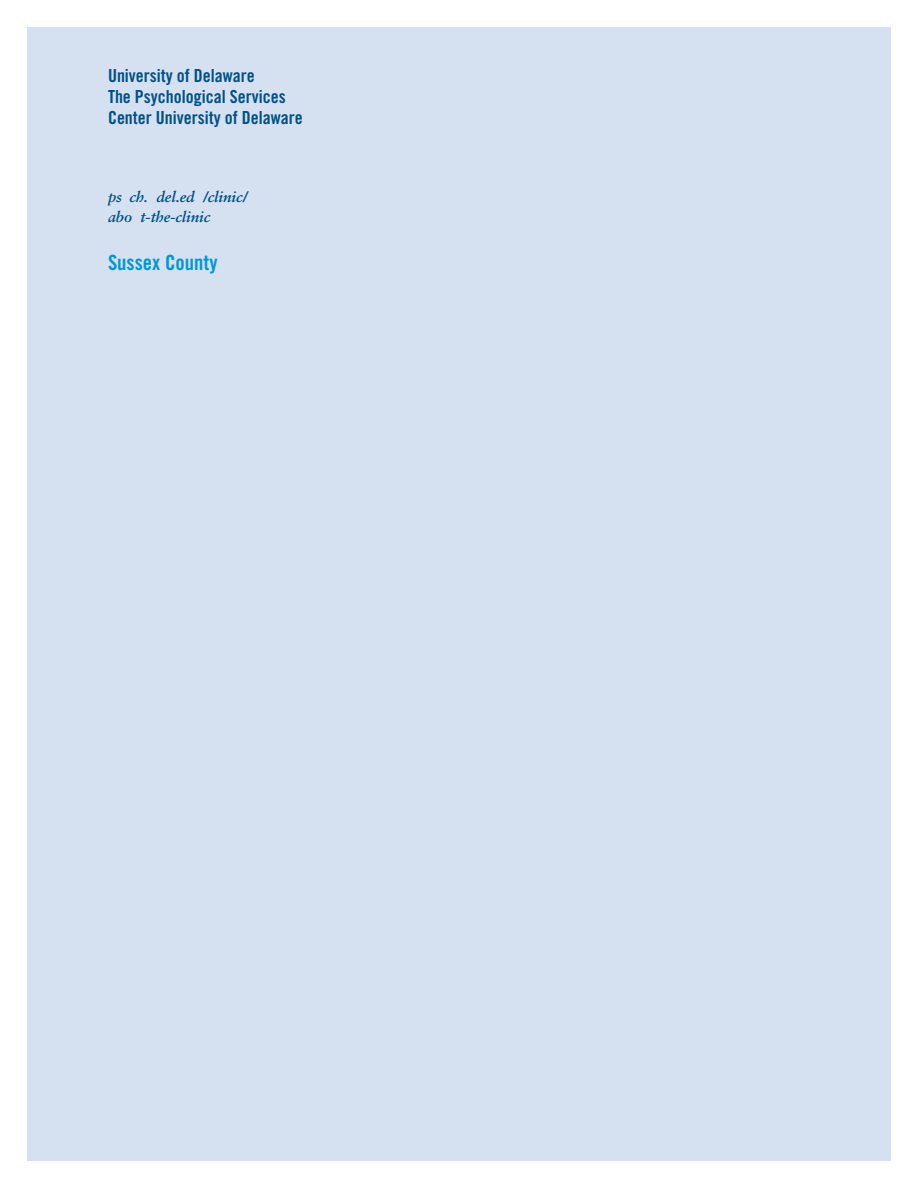
<style>
.page{position:relative;width:918px;height:1188px;background:#fff}
.page>*{position:absolute;margin:0;border:0;box-sizing:border-box;transform-origin:0 0}
.t1{font:21px "Trade Gothic LT Std Bd Cn 20";color:#0095d9}
.t2{font:18px/21px "Trade Gothic LT Std Bd Cn 20";color:#005187}
.t3{font:italic 700 15px/19.5px "Sabon LT Std";letter-spacing:-.01em;color:#005187}
</style>
<div class="page">
<div style="left:27px;top:27px;width:864px;height:1134px;background:#d5e1f0"></div>
<p class="t2" style="left:108px;top:65px;width:196px">University of Delaware<br>The Psychological Services<br>Center University of Delaware</p>
<p class="t3" style="left:108px;top:187px;width:141px">psych.udel.edu/clinic/ about-the-clinic</p>
<p class="t1" style="left:108px;top:249px;width:111px">Sussex County</p>
</div>
